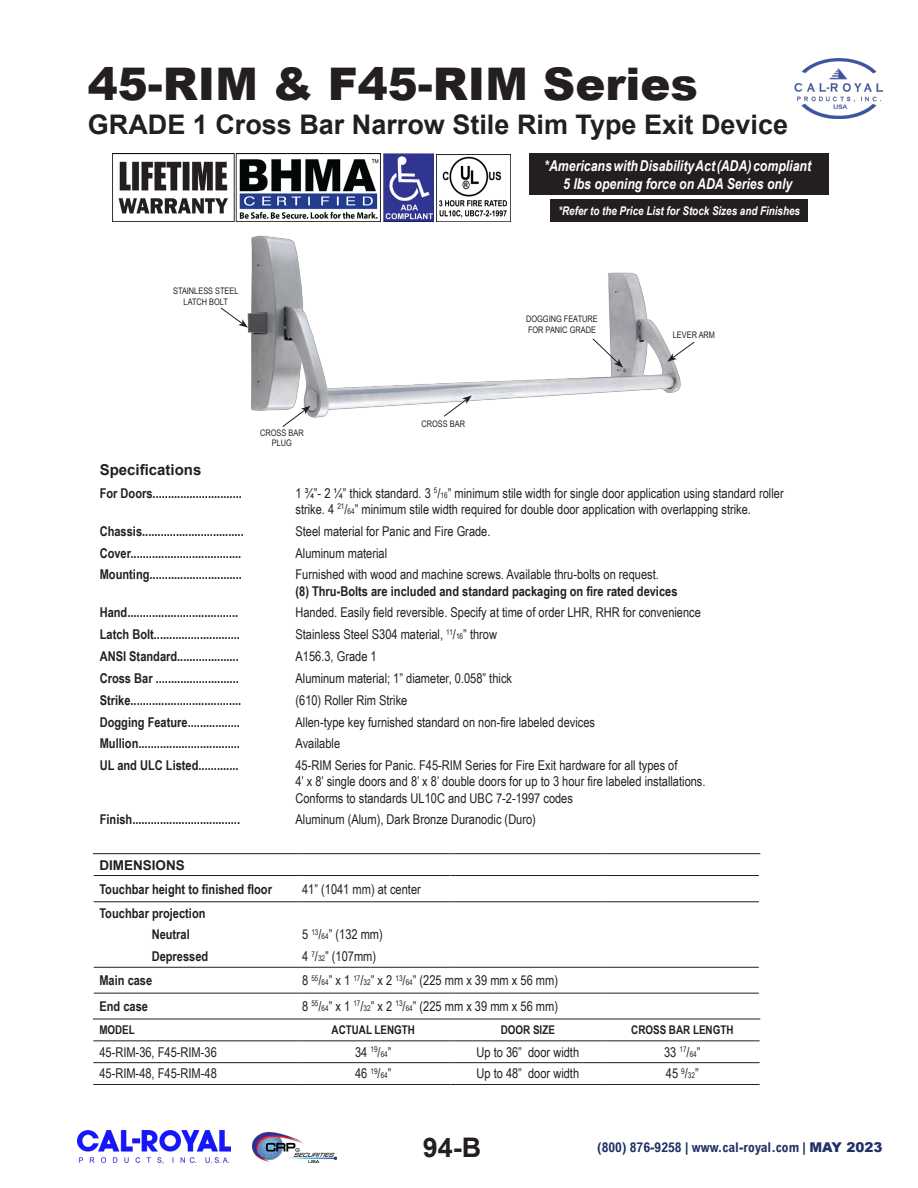
<style>
.page{position:relative;width:918px;height:1188px;background:#fff}
.page>*{position:absolute;margin:0;border:0;box-sizing:border-box;transform-origin:0 0}
.t1{font:900 45px "Arial";color:#231f20}
.t2{font:700 27px "Arial";color:#231f20}
.Bullet_Diamond{font:italic 700 15px/18px "Arial Narrow";color:#fff;text-align:center}
.t3{font:700 15px "Arial";color:#231f20}
.t4{font:13.5px/16.2px "Arial Narrow";color:#231f20}
.t5{font:700 13.5px "Arial Narrow";color:#231f20}
.t6{font:700 condensed 13.5px "Arial";color:#1f3165}
.t7{font:700 13.5px "Arial";color:#231f20}
.t8{font:italic 700 12px "Arial Narrow";color:#fff}
.t9{font:700 12px "Arial Narrow";color:#231f20}
.t10{font:9px/10.8px "Arial Narrow";color:#231f20;text-align:center}
.s1{font-size:7.8px}
.s2{font-weight:700}
.s3{font-weight:900;font-stretch:normal}
</style>
<div class="page">
<img style="left:794px;top:59px;width:89px;height:60px">
<img style="left:77px;top:1130px;width:153px;height:34px">
<img style="left:252px;top:1133px;width:84px;height:29px">
<hr style="left:93px;top:853px;width:203px;height:1px;background:#231f20">
<hr style="left:296px;top:853px;width:155px;height:1px;background:#231f20">
<hr style="left:451px;top:853px;width:154px;height:1px;background:#231f20">
<hr style="left:605px;top:853px;width:155px;height:1px;background:#231f20">
<hr style="left:94px;top:875px;width:202px;height:1px;background:#231f20">
<hr style="left:296px;top:875px;width:155px;height:1px;background:#231f20">
<hr style="left:451px;top:875px;width:154px;height:1px;background:#231f20">
<hr style="left:605px;top:875px;width:154px;height:1px;background:#231f20">
<hr style="left:94px;top:901px;width:202px;height:1px;background:#231f20">
<hr style="left:296px;top:901px;width:155px;height:1px;background:#231f20">
<hr style="left:451px;top:901px;width:154px;height:1px;background:#231f20">
<hr style="left:605px;top:901px;width:154px;height:1px;background:#231f20">
<hr style="left:94px;top:967px;width:202px;height:1px;background:#231f20">
<hr style="left:296px;top:967px;width:155px;height:1px;background:#231f20">
<hr style="left:451px;top:967px;width:154px;height:1px;background:#231f20">
<hr style="left:605px;top:967px;width:154px;height:1px;background:#231f20">
<hr style="left:94px;top:993px;width:202px;height:1px;background:#231f20">
<hr style="left:296px;top:993px;width:155px;height:1px;background:#231f20">
<hr style="left:451px;top:993px;width:154px;height:1px;background:#231f20">
<hr style="left:605px;top:993px;width:154px;height:1px;background:#231f20">
<hr style="left:93px;top:1019px;width:203px;height:1px;background:#231f20">
<hr style="left:296px;top:1019px;width:155px;height:1px;background:#231f20">
<hr style="left:451px;top:1019px;width:154px;height:1px;background:#231f20">
<hr style="left:605px;top:1019px;width:155px;height:1px;background:#231f20">
<hr style="left:93px;top:1040px;width:203px;height:1px;background:#231f20">
<hr style="left:296px;top:1040px;width:155px;height:1px;background:#231f20">
<hr style="left:451px;top:1040px;width:154px;height:1px;background:#231f20">
<hr style="left:605px;top:1040px;width:155px;height:1px;background:#231f20">
<hr style="left:93px;top:1062px;width:203px;height:1px;background:#231f20">
<hr style="left:296px;top:1062px;width:155px;height:1px;background:#231f20">
<hr style="left:451px;top:1062px;width:154px;height:1px;background:#231f20">
<hr style="left:605px;top:1062px;width:155px;height:1px;background:#231f20">
<hr style="left:93px;top:1084px;width:203px;height:1px;background:#231f20">
<hr style="left:296px;top:1084px;width:155px;height:1px;background:#231f20">
<hr style="left:451px;top:1084px;width:154px;height:1px;background:#231f20">
<hr style="left:605px;top:1084px;width:155px;height:1px;background:#231f20">
<img style="left:247px;top:235px;width:434px;height:183px">
<svg style="left:220px;top:307px;width:28px;height:21px"></svg>
<svg style="left:443px;top:396px;width:29px;height:21px"></svg>
<svg style="left:282px;top:406px;width:29px;height:21px"></svg>
<svg style="left:667px;top:341px;width:28px;height:21px"></svg>
<svg style="left:592px;top:338px;width:31px;height:30px"></svg>
<div style="left:550px;top:200px;width:258px;height:22px;background:#231f20"></div>
<div style="left:530px;top:153px;width:299px;height:42px;background:#231f20"></div>
<img style="left:112px;top:154px;width:268px;height:68px">
<img style="left:383px;top:154px;width:50px;height:68px">
<img style="left:436px;top:154px;width:74px;height:67px">
<p class="t1" style="left:88px;top:51px;width:611px">45-RIM &amp; F45-RIM Series</p>
<p class="t2" style="left:88px;top:105px;width:702px">GRADE 1 Cross Bar Narrow Stile Rim Type Exit Device</p>
<p class="Bullet_Diamond" style="left:544px;top:156px;width:268px">*Americans with Disability Act (ADA) compliant<br>5 lbs opening force on ADA Series only</p>
<p class="t10" style="left:173px;top:285px;width:67px">STAINLESS STEEL<br>LATCH BOLT</p>
<p class="t10" style="left:260px;top:427px;width:45px">CROSS BAR</p>
<p class="t10" style="left:272px;top:438px;width:22px">PLUG</p>
<p class="t10" style="left:422px;top:418px;width:45px">CROSS BAR</p>
<p class="t8" style="left:558px;top:202px;width:243px">*Refer to the Price List for Stock Sizes and Finishes</p>
<p class="t10" style="left:526px;top:313px;width:73px">DOGGING FEATURE</p>
<p class="t10" style="left:528px;top:324px;width:69px">FOR PANIC GRADE</p>
<p class="t10" style="left:673px;top:330px;width:44px">LEVER ARM</p>
<p class="t3" style="left:100px;top:459px;width:103px">Specifications</p>
<p class="t5" style="left:100px;top:483px;width:144px">For Doors.............................</p>
<p class="t4" style="left:296px;top:484px;width:490px">1 ¾”- 2 ¼” thick standard. 3 <sup>5</sup>/<span class="s1">16</span>” minimum stile width for single door application using standard roller strike. 4 <sup>21</sup>/<span class="s1">64</span>” minimum stile width required for double door application with overlapping strike.</p>
<p class="t5" style="left:100px;top:521px;width:146px">Chassis.................................</p>
<p class="t4" style="left:296px;top:522px;width:197px">Steel material for Panic and Fire Grade.</p>
<p class="t5" style="left:100px;top:543px;width:143px">Cover....................................</p>
<p class="t4" style="left:296px;top:544px;width:93px">Aluminum material</p>
<p class="t5" style="left:100px;top:564px;width:144px">Mounting..............................</p>
<p class="t4" style="left:296px;top:566px;width:384px">Furnished with wood and machine screws. Available thru-bolts on request.<br><span class="s2">(8) Thru-Bolts are included and standard packaging on fire rated devices</span></p>
<p class="t5" style="left:100px;top:602px;width:140px">Hand....................................</p>
<p class="t4" style="left:296px;top:604px;width:407px">Handed. Easily field reversible. Specify at time of order LHR, RHR for convenience</p>
<p class="t5" style="left:100px;top:624px;width:142px">Latch Bolt............................</p>
<p class="t4" style="left:296px;top:626px;width:203px">Stainless Steel S304 material, <sup>11</sup>/<span class="s1">16</span>” throw</p>
<p class="t5" style="left:100px;top:646px;width:141px">ANSI Standard....................</p>
<p class="t4" style="left:296px;top:648px;width:83px">A156.3, Grade 1</p>
<p class="t5" style="left:100px;top:668px;width:141px">Cross Bar ...........................</p>
<p class="t4" style="left:296px;top:670px;width:218px">Aluminum material; 1” diameter, 0.058” thick</p>
<p class="t5" style="left:100px;top:690px;width:143px">Strike....................................</p>
<p class="t4" style="left:296px;top:691px;width:113px">(610) Roller Rim Strike</p>
<p class="t5" style="left:100px;top:712px;width:142px">Dogging Feature.................</p>
<p class="t4" style="left:296px;top:713px;width:301px">Allen-type key furnished standard on non-fire labeled devices</p>
<p class="t5" style="left:100px;top:733px;width:142px">Mullion.................................</p>
<p class="t4" style="left:296px;top:735px;width:46px">Available</p>
<p class="t5" style="left:100px;top:755px;width:140px">UL and ULC Listed.............</p>
<p class="t4" style="left:296px;top:757px;width:384px">45-RIM Series for Panic. F45-RIM Series for Fire Exit hardware for all types of</p>
<p class="t4" style="left:296px;top:773px;width:412px">4’ x 8’ single doors and 8’ x 8’ double doors for up to 3 hour fire labeled installations.</p>
<p class="t4" style="left:296px;top:789px;width:279px">Conforms to standards UL10C and UBC 7-2-1997 codes</p>
<p class="t5" style="left:100px;top:810px;width:142px">Finish...................................</p>
<p class="t4" style="left:296px;top:811px;width:242px">Aluminum (Alum), Dark Bronze Duranodic (Duro)</p>
<p class="t7" style="left:99px;top:855px;width:87px">DIMENSIONS</p>
<p class="t5" style="left:99px;top:879px;width:174px">Touchbar height to finished floor</p>
<p class="t4" style="left:302px;top:880px;width:120px">41” (1041 mm) at center</p>
<p class="t5" style="left:99px;top:903px;width:108px">Touchbar projection</p>
<p class="t5" style="left:152px;top:924px;width:40px">Neutral</p>
<p class="t4" style="left:302px;top:926px;width:82px">5 <sup>13</sup>/<span class="s1">64</span>” (132 mm)</p>
<p class="t5" style="left:152px;top:946px;width:58px">Depressed</p>
<p class="t4" style="left:302px;top:948px;width:76px">4 <sup>7</sup>/<span class="s1">32</span>” (107mm)</p>
<p class="t5" style="left:99px;top:970px;width:54px">Main case</p>
<p class="t4" style="left:302px;top:972px;width:257px">8 <sup>55</sup>/<span class="s1">64</span>” x 1 <sup>17</sup>/<span class="s1">32</span>” x 2 <sup>13</sup>/<span class="s1">64</span>” (225 mm x 39 mm x 56 mm)</p>
<p class="t5" style="left:99px;top:996px;width:50px">End case</p>
<p class="t4" style="left:302px;top:998px;width:257px">8 <sup>55</sup>/<span class="s1">64</span>” x 1 <sup>17</sup>/<span class="s1">32</span>” x 2 <sup>13</sup>/<span class="s1">64</span>” (225 mm x 39 mm x 56 mm)</p>
<p class="t9" style="left:99px;top:1021px;width:37px">MODEL</p>
<p class="t9" style="left:332px;top:1021px;width:85px">ACTUAL LENGTH</p>
<p class="t9" style="left:501px;top:1021px;width:56px">DOOR SIZE</p>
<p class="t9" style="left:631px;top:1021px;width:104px">CROSS BAR LENGTH</p>
<p class="t4" style="left:99px;top:1043px;width:119px">45-RIM-36, F45-RIM-36</p>
<p class="t4" style="left:355px;top:1043px;width:38px">34 <sup>19</sup>/<span class="s1">64</span>”</p>
<p class="t4" style="left:476px;top:1043px;width:104px">Up to 36” door width</p>
<p class="t4" style="left:664px;top:1043px;width:38px">33 <sup>17</sup>/<span class="s1">64</span>”</p>
<p class="t4" style="left:99px;top:1065px;width:119px">45-RIM-48, F45-RIM-48</p>
<p class="t4" style="left:355px;top:1065px;width:38px">46 <sup>19</sup>/<span class="s1">64</span>”</p>
<p class="t4" style="left:476px;top:1065px;width:104px">Up to 48” door width</p>
<p class="t4" style="left:666px;top:1065px;width:34px">45 <sup>9</sup>/<span class="s1">32</span>”</p>
<p class="t2" style="left:423px;top:1129px;width:60px">94-B</p>
<p class="t6" style="left:597px;top:1140px;width:287px">(800) 876-9258 | www.cal-royal.com | <span class="s3">MAY 2023</span></p>
</div>
